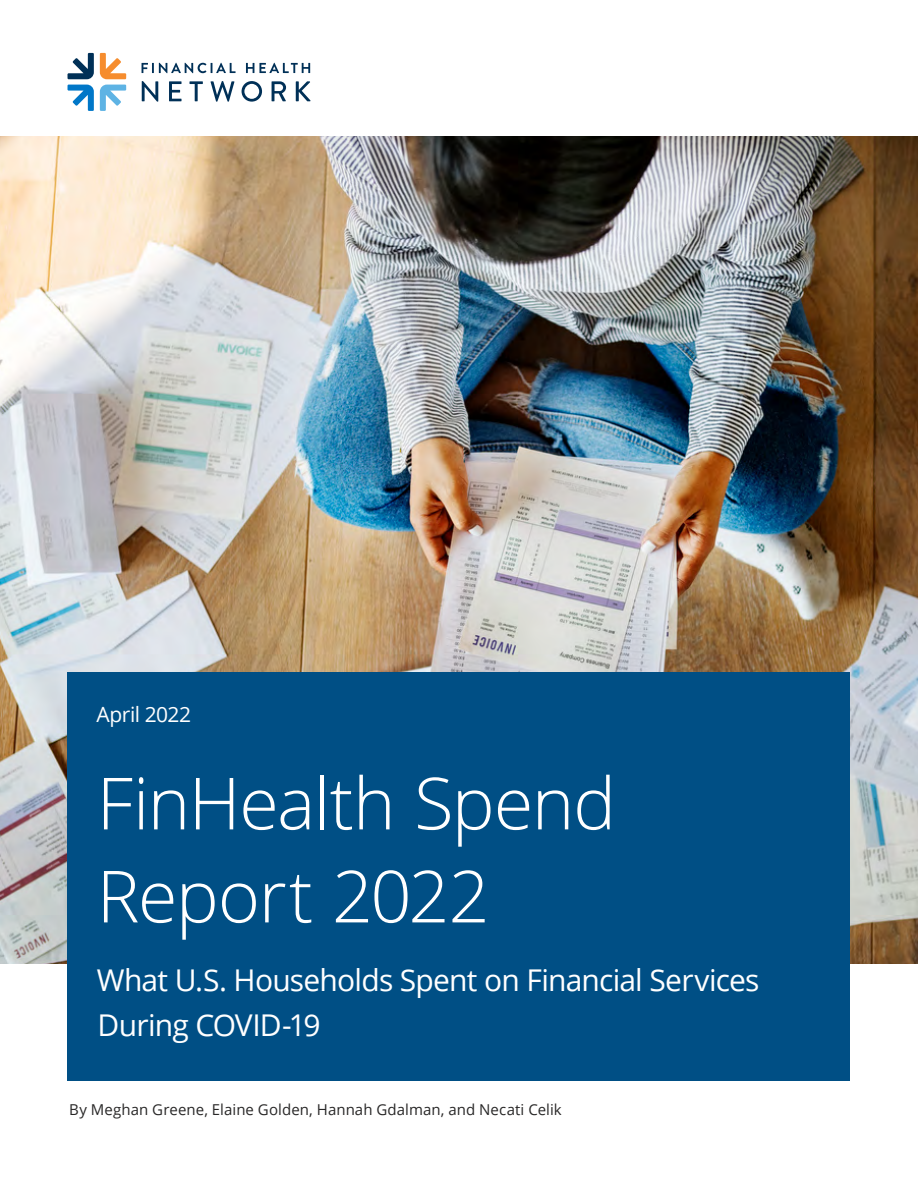
<style>
.page{position:relative;width:918px;height:1188px;background:#fff}
.page>*{position:absolute;margin:0;border:0;box-sizing:border-box;transform-origin:0 0}
.t1{font:300 72px/93px "Open Sans";letter-spacing:-.02em;color:#fff}
.t2{font:30px/45px "Open Sans";letter-spacing:-.025em;color:#fff}
.t3{font:21px "Open Sans";letter-spacing:-.025em;color:#fff}
.t4{font:15px "Open Sans";letter-spacing:.005em;color:#282727}
</style>
<div class="page">
<img style="left:0;top:136px;width:918px;height:827px">
<div style="left:68px;top:672px;width:782px;height:408px;background:#004f85"></div>
<svg style="left:142px;top:63px;width:94px;height:10px"></svg>
<svg style="left:246px;top:63px;width:64px;height:10px"></svg>
<svg style="left:142px;top:81px;width:16px;height:21px"></svg>
<svg style="left:169px;top:81px;width:13px;height:20px"></svg>
<svg style="left:190px;top:81px;width:13px;height:20px"></svg>
<svg style="left:210px;top:81px;width:24px;height:21px"></svg>
<svg style="left:242px;top:81px;width:20px;height:21px"></svg>
<svg style="left:272px;top:81px;width:14px;height:20px"></svg>
<svg style="left:296px;top:81px;width:15px;height:20px"></svg>
<svg style="left:100px;top:85px;width:26px;height:26px"></svg>
<svg style="left:67px;top:85px;width:27px;height:26px"></svg>
<svg style="left:67px;top:53px;width:27px;height:26px"></svg>
<svg style="left:100px;top:53px;width:26px;height:26px"></svg>
<p class="t3" style="left:96px;top:700px;width:96px">April 2022</p>
<h1 class="t1" style="left:97px;top:755px;width:521px">FinHealth Spend<br>Report 2022</h1>
<p class="t2" style="left:97px;top:956px;width:664px">What U.S. Households Spent on Financial Services<br>During COVID-19</p>
<p class="t4" style="left:69px;top:1100px;width:494px">By Meghan Greene, Elaine Golden, Hannah Gdalman, and Necati Celik</p>
</div>
